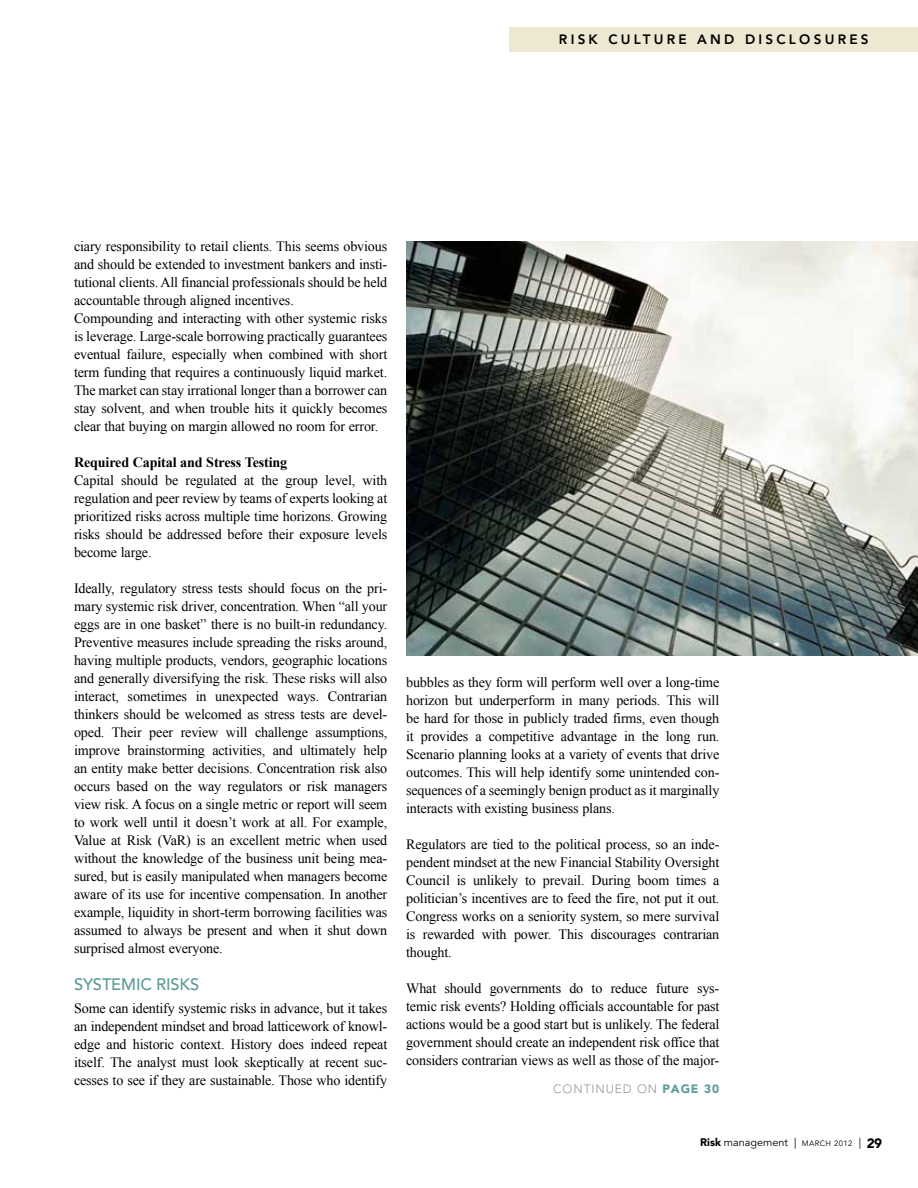
<style>
.page{position:relative;width:918px;height:1188px;background:#fff}
.page>*{position:absolute;margin:0;border:0;box-sizing:border-box;transform-origin:0 0}
.t1{font:500 16.5px "Avenir";letter-spacing:-.01em;color:#5b9b98}
.t2{font:14.25px/18px "Times New Roman";letter-spacing:-.01em;color:#000;text-align:justify}
.t3{font:700 14.25px "Times New Roman";letter-spacing:-.01em;color:#000}
.t4{font:800 13.5px "Avenir";letter-spacing:.24em;color:#000}
.t5{font:300 12px "Avenir";letter-spacing:.075em;color:#939598}
.t6{font:10.8px "Avenir";color:#000}
.s1{font-weight:900;color:#5b9b98}
.s2{font-weight:900}
.s3{font-size:7.8px}
.s4{font-weight:900;font-size:13.5px}
</style>
<div class="page">
<div style="left:510px;top:27px;width:408px;height:24px;background:#ede8d1"></div>
<img style="left:407px;top:242px;width:511px;height:413px">
<p class="t4" style="left:559px;top:31px;width:22px">RISK</p>
<p class="t4" style="left:608px;top:31px;width:103px">CULTURE AND</p>
<p class="t4" style="left:745px;top:31px;width:11px">DISC</p>
<p class="t4" style="left:789px;top:31px;width:71px">LOS URES</p>
<p class="t2" style="left:74px;top:237px;width:315px;text-align:left">ciary responsibility to retail clients. This seems obvious and should be extended to investment bankers and insti&shy;tutional clients. All financial professionals should be held accountable through aligned incentives.<br>Compounding and interacting with other systemic risks is leverage. Large-scale borrowing practically guarantees eventual failure, especially when combined with short term funding that requires a continuously liquid market.<br>The market can stay irrational longer than a borrower can stay solvent, and when trouble hits it quickly becomes clear that buying on margin allowed no room for error.</p>
<p class="t3" style="left:74px;top:453px;width:215px">Required Capital and Stress Testing</p>
<p class="t2" style="left:74px;top:471px;width:315px">Capital should be regulated at the group level, with regulation and peer review by teams of experts looking at prioritized risks across multiple time horizons. Growing risks should be addressed before their exposure levels become large.</p>
<p class="t2" style="left:74px;top:579px;width:315px">Ideally, regulatory stress tests should focus on the pri&shy;mary systemic risk driver, concentration. When “all your eggs are in one basket” there is no built-in redundancy.<br>Preventive measures include spreading the risks around, having multiple products, vendors, geographic locations and generally diversifying the risk. These risks will also interact, sometimes in unexpected ways. Contrarian thinkers should be welcomed as stress tests are devel&shy;oped. Their peer review will challenge assumptions, improve brainstorming activities, and ultimately help an entity make better decisions. Concentration risk also occurs based on the way regulators or risk managers view risk. A focus on a single metric or report will seem to work well until it doesn’t work at all. For example, Value at Risk (VaR) is an excellent metric when used without the knowledge of the business unit being mea&shy;sured, but is easily manipulated when managers become aware of its use for incentive compensation. In another example, liquidity in short-term borrowing facilities was assumed to always be present and when it shut down surprised almost everyone.</p>
<p class="t1" style="left:74px;top:974px;width:125px">SYSTEMIC RISKS</p>
<p class="t2" style="left:74px;top:999px;width:315px">Some can identify systemic risks in advance, but it takes an independent mindset and broad latticework of knowl&shy;edge and historic context. History does indeed repeat itself. The analyst must look skeptically at recent suc&shy;cesses to see if they are sustainable. Those who identify</p>
<p class="t2" style="left:406px;top:673px;width:315px">bubbles as they form will perform well over a long-time horizon but underperform in many periods. This will be hard for those in publicly traded firms, even though it provides a competitive advantage in the long run.<br>Scenario planning looks at a variety of events that drive outcomes. This will help identify some unintended con&shy;sequences of a seemingly benign product as it marginally interacts with existing business plans.</p>
<p class="t2" style="left:406px;top:835px;width:315px">Regulators are tied to the political process, so an inde&shy;pendent mindset at the new Financial Stability Oversight Council is unlikely to prevail. During boom times a politician’s incentives are to feed the fire, not put it out.<br>Congress works on a seniority system, so mere survival is rewarded with power. This discourages contrarian thought.</p>
<p class="t2" style="left:406px;top:979px;width:315px">What should governments do to reduce future sys&shy;temic risk events? Holding officials accountable for past actions would be a good start but is unlikely. The federal government should create an independent risk office that considers contrarian views as well as those of the major-</p>
<p class="t5" style="left:553px;top:1082px;width:168px">CONTINUED ON <span class="s1">PAGE 30</span></p>
<p class="t6" style="left:700px;top:1136px;width:183px"><span class="s2">Risk</span> management | <span class="s3">MARCH 2012</span> | <span class="s4">29</span></p>
</div>
